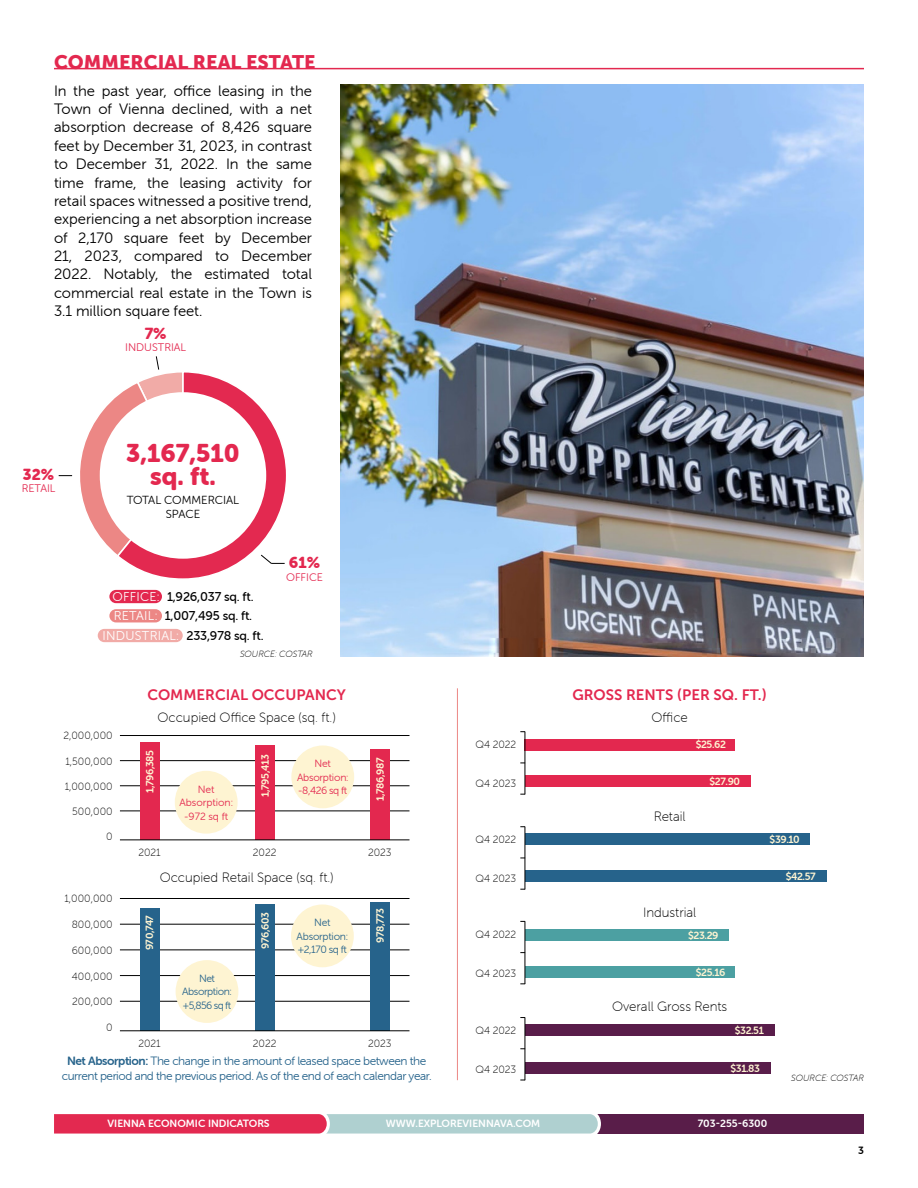
<style>
.page{position:relative;width:918px;height:1188px;background:#fff}
.page>*{position:absolute;margin:0;border:0;box-sizing:border-box;transform-origin:0 0}
.t1{font:25.2px/23px "Museo Sans Rounded 900";color:#e3284f;text-align:center}
.t2{font:19.5px "Museo Sans 900";color:#e3284f}
.t3{font:15.75px "Museo Sans Rounded 900";color:#e3284f}
.t4{font:15px/18.3px "Museo Sans Rounded 300";color:#000;text-align:justify}
.t5{font:15px "Museo Sans 700";color:#e3284f}
.t6{font:13.5px "Museo Sans Rounded 100";color:#000}
.t7{font:12.75px/20px "Museo Sans Rounded 500";letter-spacing:-.015em;color:#000;text-align:center}
.t8{font:12px/15px "Museo Sans Rounded 300";letter-spacing:-.035em;color:#26638b;text-align:center}
.t9{font:11.7px/13.4px "Museo Sans Rounded 300";color:#000;text-align:center}
.t10{font:10.95px "Museo Sans Rounded 300";color:#e3284f}
.t11{font:10.5px "Museo Sans Rounded 100";color:#000}
.t12{font:10.5px "Museo Sans Rounded 700";letter-spacing:-.04em;color:#fef4d2}
.t13{font:10.5px "Museo Sans Rounded 700";color:#fff}
.t14{font:10.5px/13.5px "Museo Sans Rounded 300";letter-spacing:-.015em;color:#e3284f;text-align:center}
.t15{font:10.5px/13.5px "Museo Sans Rounded 300";letter-spacing:-.02em;color:#26638b;text-align:center}
.t16{font:10.5px/13.5px "Museo Sans Rounded 300";letter-spacing:-.04em;color:#26638b;text-align:center}
.t17{font:10.5px "Museo Sans Rounded 700";color:#000}
.t18{font:italic 9px "Museo Sans Rounded 100";color:#000}
.s1{font-family:"Museo Sans Rounded 300";color:#fff}
.s2{font-family:"Museo Sans Rounded 700"}
</style>
<div class="page">
<div style="left:591px;top:1114px;width:273px;height:20px;background:#591d49"></div>
<svg style="left:54px;top:1114px;width:547px;height:20px;background:#cb8194"></svg>
<div style="left:98px;top:629px;width:85px;height:13px;background:#f1aba7;border-radius:7px"></div>
<div style="left:109px;top:609px;width:53px;height:13px;background:#ec8785;border-radius:7px"></div>
<div style="left:109px;top:590px;width:53px;height:13px;background:#e3284f;border-radius:7px"></div>
<div style="left:525px;top:1024px;width:249px;height:12px;background:#591d4a"></div>
<div style="left:525px;top:1062px;width:246px;height:12px;background:#591d4a"></div>
<div style="left:525px;top:929px;width:204px;height:12px;background:#4ca0a2"></div>
<div style="left:525px;top:966px;width:209px;height:12px;background:#4ca0a2"></div>
<hr style="left:54px;top:68px;width:810px;height:1px;background:#e3284f">
<svg style="left:59px;top:356px;width:227px;height:223px"></svg>
<hr style="left:457px;top:688px;width:1px;height:392px;background:#ec8785">
<div style="left:525px;top:871px;width:301px;height:11px;background:#26638b"></div>
<div style="left:525px;top:833px;width:285px;height:12px;background:#26638b"></div>
<hr style="left:525px;top:827px;width:1px;height:62px;background:#000">
<hr style="left:525px;top:921px;width:1px;height:63px;background:#000">
<hr style="left:525px;top:1018px;width:1px;height:62px;background:#000">
<div style="left:525px;top:739px;width:210px;height:12px;background:#e3284f"></div>
<div style="left:525px;top:775px;width:226px;height:12px;background:#e3284f"></div>
<hr style="left:525px;top:732px;width:1px;height:62px;background:#000">
<hr style="left:120px;top:811px;width:290px;height:1px;background:#000">
<hr style="left:120px;top:786px;width:290px;height:1px;background:#000">
<hr style="left:120px;top:760px;width:290px;height:1px;background:#000">
<hr style="left:120px;top:735px;width:290px;height:1px;background:#000">
<hr style="left:120px;top:1001px;width:290px;height:1px;background:#000">
<hr style="left:120px;top:975px;width:290px;height:1px;background:#000">
<hr style="left:120px;top:950px;width:290px;height:1px;background:#000">
<hr style="left:120px;top:924px;width:290px;height:1px;background:#000">
<hr style="left:120px;top:898px;width:290px;height:1px;background:#000">
<div style="left:140px;top:742px;width:19px;height:98px;background:#e3284f"></div>
<div style="left:255px;top:746px;width:20px;height:94px;background:#e3284f"></div>
<div style="left:370px;top:750px;width:20px;height:90px;background:#e3284f"></div>
<hr style="left:120px;top:840px;width:290px;height:1px;background:#000">
<div style="left:175px;top:771px;width:63px;height:63px;background:#fef4d2;border-radius:50%"></div>
<div style="left:291px;top:905px;width:63px;height:62px;background:#fef4d2;border-radius:50%"></div>
<div style="left:176px;top:960px;width:62px;height:63px;background:#fef4d2;border-radius:50%"></div>
<div style="left:291px;top:746px;width:63px;height:62px;background:#fef4d2;border-radius:50%"></div>
<div style="left:140px;top:908px;width:19px;height:123px;background:#26638b"></div>
<div style="left:255px;top:904px;width:20px;height:127px;background:#26638b"></div>
<div style="left:370px;top:902px;width:20px;height:129px;background:#26638b"></div>
<hr style="left:120px;top:1031px;width:290px;height:1px;background:#000">
<img style="left:341px;top:84px;width:523px;height:573px">
<h2 class="t2" style="left:54px;top:51px;width:263px">COMMERCIAL REAL ESTATE</h2>
<p class="t4" style="left:54px;top:81px;width:259px">In the past year, office leasing in the Town of Vienna declined, with a net absorption decrease of 8,426 square feet by December 31, 2023, in contrast to December 31, 2022. In the same time frame, the leasing activity for retail spaces witnessed a positive trend, experiencing a net absorption increase of 2,170 square feet by December 21, 2023, compared to December 2022. Notably, the estimated total commercial real estate in the Town is 3.1 million square feet.</p>
<p class="t3" style="left:145px;top:324px;width:23px">7%</p>
<p class="t10" style="left:125px;top:342px;width:62px">INDUSTRIAL</p>
<p class="t3" style="left:23px;top:465px;width:33px">32%</p>
<p class="t10" style="left:22px;top:483px;width:35px">RETAIL</p>
<h1 class="t1" style="left:126px;top:441px;width:115px">3,167,510 sq. ft.</h1>
<p class="t9" style="left:127px;top:494px;width:114px">TOTAL COMMERCIAL<br>SPACE</p>
<p class="t7" style="left:102px;top:586px;width:163px"><span class="s1">OFFICE:</span> 1,926,037 sq. ft.<br><span class="s1">RETAIL:</span> 1,007,495 sq. ft.<br><span class="s1">INDUSTRIAL:</span> 233,978 sq. ft.</p>
<p class="t3" style="left:289px;top:554px;width:33px">61%</p>
<p class="t10" style="left:286px;top:571px;width:38px">OFFICE</p>
<p class="t18" style="left:240px;top:649px;width:74px">SOURCE: COSTAR</p>
<p class="t5" style="left:147px;top:686px;width:200px">COMMERCIAL OCCUPANCY</p>
<p class="t5" style="left:572px;top:686px;width:196px">GROSS RENTS (PER SQ. FT.)</p>
<p class="t6" style="left:158px;top:710px;width:180px">Occupied Office Space (sq. ft.)</p>
<p class="t6" style="left:652px;top:710px;width:38px">Office</p>
<p class="t11" style="left:63px;top:730px;width:51px">2,000,000</p>
<p class="t11" style="left:65px;top:755px;width:49px">1,500,000</p>
<p class="t11" style="left:65px;top:781px;width:50px">1,000,000</p>
<p class="t11" style="left:72px;top:806px;width:42px">500,000</p>
<p class="t12" style="left:144px;top:793px;width:45px;rotate:-90deg">1,796,385</p>
<p class="t12" style="left:259px;top:797px;width:44px;rotate:-90deg">1,795,413</p>
<p class="t12" style="left:374px;top:801px;width:45px;rotate:-90deg">1,786,987</p>
<p class="t14" style="left:297px;top:757px;width:53px">Net<br>Absorption: -8,426 sq ft</p>
<p class="t14" style="left:179px;top:782px;width:55px">Net<br>Absorption: -972 sq ft</p>
<p class="t11" style="left:475px;top:739px;width:42px">Q4 2022</p>
<p class="t11" style="left:475px;top:778px;width:42px">Q4 2023</p>
<p class="t6" style="left:654px;top:809px;width:34px">Retail</p>
<p class="t12" style="left:696px;top:739px;width:32px">$25.62</p>
<p class="t12" style="left:710px;top:775px;width:32px">$27.90</p>
<p class="t11" style="left:106px;top:831px;width:8px">0</p>
<p class="t11" style="left:138px;top:847px;width:24px">2021</p>
<p class="t11" style="left:253px;top:847px;width:25px">2022</p>
<p class="t6" style="left:160px;top:870px;width:176px">Occupied Retail Space (sq. ft.)</p>
<p class="t11" style="left:368px;top:847px;width:25px">2023</p>
<p class="t11" style="left:475px;top:834px;width:42px">Q4 2022</p>
<p class="t12" style="left:770px;top:834px;width:32px">$39.10</p>
<p class="t11" style="left:475px;top:873px;width:42px">Q4 2023</p>
<p class="t12" style="left:786px;top:871px;width:31px">$42.57</p>
<p class="t11" style="left:64px;top:893px;width:50px">1,000,000</p>
<p class="t11" style="left:72px;top:919px;width:42px">800,000</p>
<p class="t11" style="left:72px;top:945px;width:42px">600,000</p>
<p class="t11" style="left:72px;top:970px;width:42px">400,000</p>
<p class="t11" style="left:72px;top:996px;width:42px">200,000</p>
<p class="t12" style="left:144px;top:950px;width:37px;rotate:-90deg">970,747</p>
<p class="t12" style="left:259px;top:949px;width:38px;rotate:-90deg">976,603</p>
<p class="t12" style="left:374px;top:943px;width:37px;rotate:-90deg">978,773</p>
<p class="t15" style="left:297px;top:916px;width:53px">Net<br>Absorption: +2,170 sq ft</p>
<p class="t16" style="left:182px;top:972px;width:51px">Net<br>Absorption: +5,856 sq ft</p>
<p class="t11" style="left:475px;top:929px;width:42px">Q4 2022</p>
<p class="t11" style="left:475px;top:967px;width:42px">Q4 2023</p>
<p class="t6" style="left:643px;top:905px;width:55px">Industrial</p>
<p class="t12" style="left:688px;top:929px;width:32px">$23.29</p>
<p class="t12" style="left:696px;top:966px;width:31px">$25.16</p>
<p class="t6" style="left:612px;top:1000px;width:117px">Overall Gross Rents</p>
<p class="t11" style="left:106px;top:1022px;width:8px">0</p>
<p class="t11" style="left:138px;top:1038px;width:24px">2021</p>
<p class="t11" style="left:253px;top:1038px;width:25px">2022</p>
<p class="t11" style="left:368px;top:1038px;width:25px">2023</p>
<p class="t8" style="left:62px;top:1053px;width:371px"><span class="s2">Net Absorption:</span> The change in the amount of leased space between the current period and the previous period. As of the end of each calendar year.</p>
<p class="t11" style="left:475px;top:1025px;width:42px">Q4 2022</p>
<p class="t11" style="left:475px;top:1064px;width:42px">Q4 2023</p>
<p class="t12" style="left:735px;top:1025px;width:31px">$32.51</p>
<p class="t12" style="left:731px;top:1063px;width:31px">$31.83</p>
<p class="t13" style="left:108px;top:1118px;width:164px">VIENNA ECONOMIC INDICATORS</p>
<p class="t13" style="left:386px;top:1118px;width:156px">WWW.EXPLOREVIENNAVA.COM</p>
<p class="t13" style="left:698px;top:1118px;width:71px">703-255-6300</p>
<p class="t18" style="left:791px;top:1073px;width:74px">SOURCE: COSTAR</p>
<p class="t17" style="left:858px;top:1144px;width:7px">3</p>
</div>
